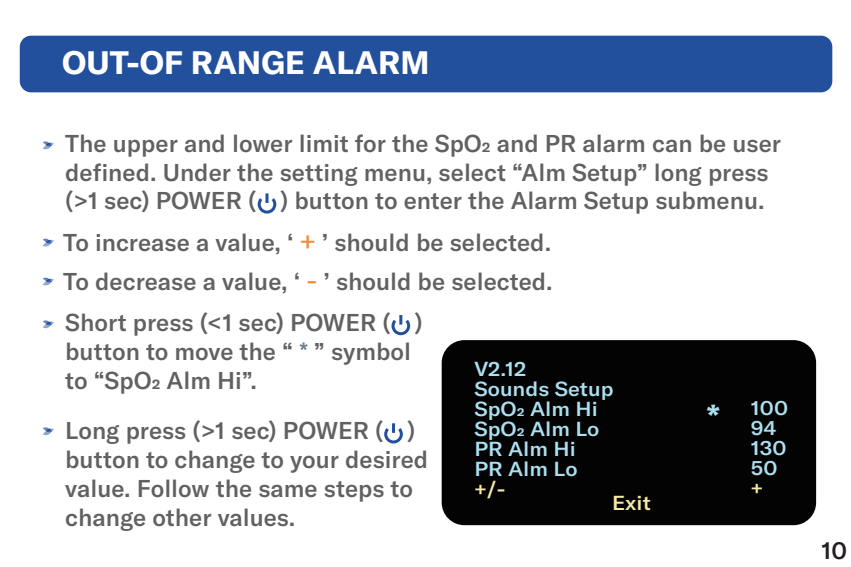
<style>
.page{position:relative;width:851px;height:567px;background:#fff}
.page>*{position:absolute;margin:0;border:0;box-sizing:border-box;transform-origin:0 0}
.t1{font:700 32px "GT America";color:#fff}
.t2{font:900 28px "GT America";color:#abdff0;scale:1.08 1}
.t3{font:500 24px/28.8px "GT America";color:#606160}
.t4{font:500 24px "GT America";color:#231f20}
.t5{font:500 20px/20px "GT America";color:#abdff0;scale:1.08 1}
.t6{font:500 20px "GT America";color:#f5eaa1;scale:1.08 1}
.s1{font-weight:400;font-size:28px;color:#ef8c38}
.s2{color:#647c8d}
</style>
<div class="page">
<svg style="left:257px;top:193px;width:20px;height:21px"></svg>
<svg style="left:43px;top:141px;width:11px;height:8px"></svg>
<svg style="left:43px;top:239px;width:11px;height:7px"></svg>
<svg style="left:384px;top:423px;width:19px;height:21px"></svg>
<svg style="left:43px;top:427px;width:11px;height:8px"></svg>
<svg style="left:43px;top:278px;width:11px;height:7px"></svg>
<div style="left:20px;top:36px;width:812px;height:56px;background:#23509c;border-radius:11px"></div>
<svg style="left:43px;top:320px;width:11px;height:8px"></svg>
<svg style="left:391px;top:315px;width:20px;height:21px"></svg>
<div style="left:441px;top:340px;width:375px;height:185px;background:#030303;border-radius:23px"></div>
<h1 class="t1" style="left:62px;top:43px;width:368px">OUT-OF RANGE ALARM</h1>
<p class="t3" style="left:65px;top:129px;width:717px">The upper and lower limit for the SpO2 and PR alarm can be user defined. Under the setting menu, select “Alm Setup” long press (&gt;1 sec) POWER ( ) button to enter the Alarm Setup submenu.</p>
<p class="t3" style="left:63px;top:228px;width:489px">To increase a value, ‘ <span class="s1">+</span> ’ should be selected.</p>
<p class="t3" style="left:63px;top:267px;width:491px">To decrease a value, ‘ <span class="s1">-</span> ’ should be selected.</p>
<p class="t3" style="left:65px;top:308px;width:359px">Short press (&lt;1 sec) POWER ( ) button to move the “ <span class="s2">*</span> ” symbol to “SpO2 Alm Hi”.</p>
<p class="t3" style="left:65px;top:416px;width:364px">Long press (&gt;1 sec) POWER ( ) button to change to your desired value. Follow the same steps to change other values.</p>
<p class="t5" style="left:474px;top:359px;width:130px">V2.12<br>Sounds Setup<br>SpO2 Alm Hi<br>SpO2 Alm Lo<br>PR Alm Hi<br>PR Alm Lo</p>
<p class="t6" style="left:474px;top:477px;width:30px">+/-</p>
<p class="t6" style="left:612px;top:491px;width:37px">Exit</p>
<p class="t2" style="left:707px;top:397px;width:13px">*</p>
<p class="t5" style="left:750px;top:398px;width:36px">100<br>94<br>130<br>50</p>
<p class="t6" style="left:750px;top:476px;width:13px">+</p>
<p class="t4" style="left:821px;top:536px;width:27px">10</p>
</div>
